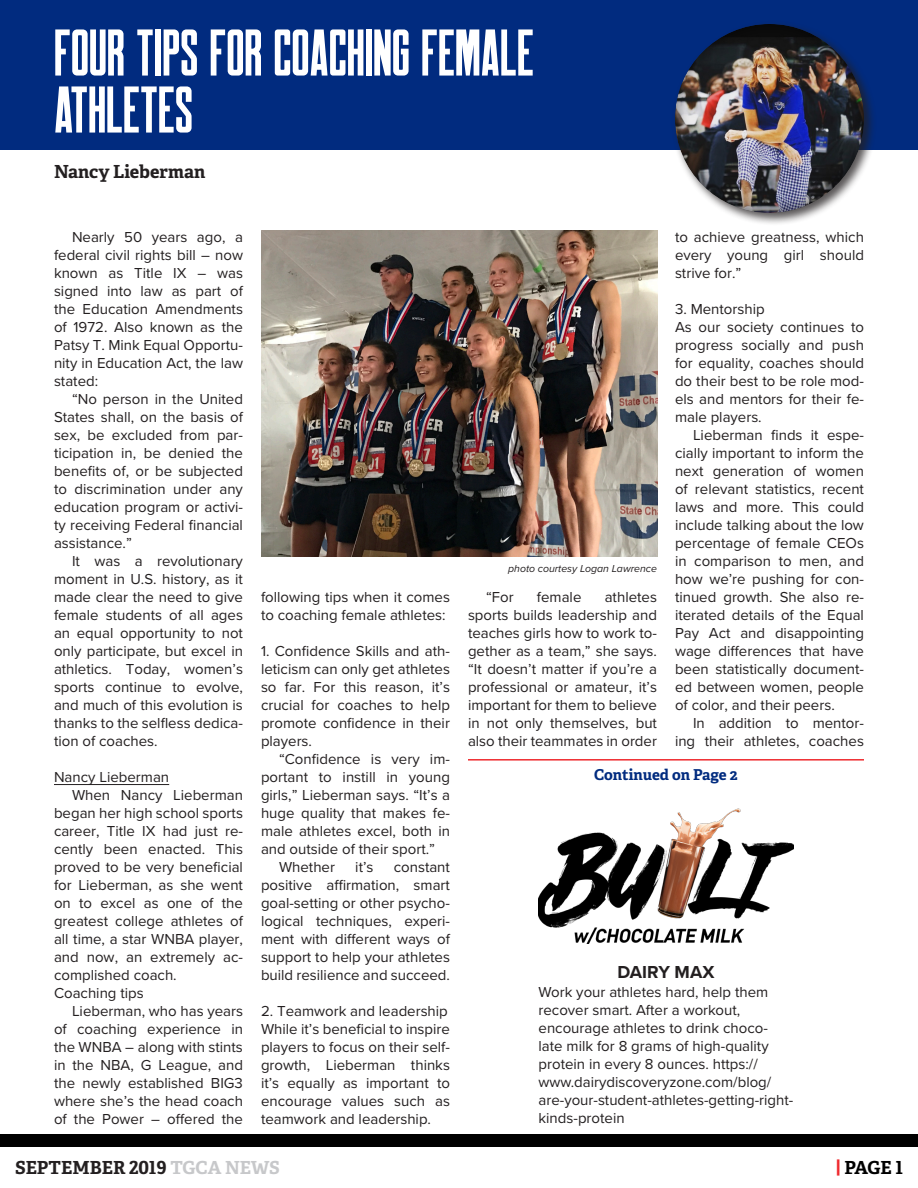
<style>
.page{position:relative;width:918px;height:1188px;background:#fff}
.page>*{position:absolute;margin:0;border:0;box-sizing:border-box;transform-origin:0 0}
.t1{font:66px "Robinson";color:#fff}
.t2{font:700 18px "Adelle PE";color:#231f20}
.t3{font:700 18px "Proxima Nova";color:#231f20}
.t4{font:700 18px "Adelle PE";color:#000}
.t5{font:15px/18px "Proxima Nova";color:#231f20;text-align:justify}
.t6{font:700 15px "Adelle PE";letter-spacing:-.005em;color:#012b7f}
.t7{font:italic 10.5px "Proxima Nova";color:#231f20}
.s1{color:#c7c8ca}
.s2{color:#ef2b2f}
</style>
<div class="page">
<div style="left:0;top:1134px;width:918px;height:13px;background:#000"></div>
<div style="left:0;top:0;width:918px;height:149px;background:#012b7f"></div>
<div style="left:671px;top:20px;width:205px;height:205px;background:#231f20;opacity:.75"></div>
<div style="left:675px;top:22px;width:192px;height:192px;background:#231f20;opacity:.75"></div>
<hr style="left:54px;top:784px;width:115px;height:1px;background:#231f20">
<hr style="left:468px;top:759px;width:396px;height:2px;background:#ef2b2f">
<img style="left:261px;top:230px;width:396px;height:326px">
<img style="left:539px;top:808px;width:254px;height:136px">
<p class="t1" style="left:54px;top:20px;width:481px">FOUR TIPS FOR COACHING FEMALE</p>
<p class="t1" style="left:54px;top:77px;width:140px">ATHLETES</p>
<p class="t2" style="left:54px;top:158px;width:153px">Nancy Lieberman</p>
<p class="t5" style="left:54px;top:228px;width:191px;text-indent:18px">Nearly 50 years ago, a federal civil rights bill – now known as Title IX – was signed into law as part of the Education Amendments of 1972. Also known as the Patsy T. Mink Equal Opportu&shy;nity in Education Act, the law stated:</p>
<p class="t5" style="left:54px;top:390px;width:191px;text-indent:18px">“No person in the United States shall, on the basis of sex, be excluded from par&shy;ticipation in, be denied the benefits of, or be subjected to discrimination under any education program or activi&shy;ty receiving Federal financial assistance.”</p>
<p class="t5" style="left:54px;top:552px;width:191px;text-indent:18px">It was a revolutionary moment in U.S. history, as it made clear the need to give female students of all ages an equal opportunity to not only participate, but excel in athletics. Today, women’s sports continue to evolve, and much of this evolution is thanks to the selfless dedica&shy;tion of coaches.</p>
<p class="t5" style="left:54px;top:768px;width:117px">Nancy Lieberman</p>
<p class="t5" style="left:54px;top:786px;width:191px;text-indent:18px">When Nancy Lieberman began her high school sports career, Title IX had just re&shy;cently been enacted. This proved to be very beneficial for Lieberman, as she went on to excel as one of the greatest college athletes of all time, a star WNBA player, and now, an extremely ac&shy;complished coach.</p>
<p class="t5" style="left:54px;top:984px;width:91px">Coaching tips</p>
<p class="t5" style="left:54px;top:1002px;width:191px;text-indent:18px">Lieberman, who has years of coaching experience in the WNBA – along with stints in the NBA, G League, and the newly established BIG3 where she’s the head coach of the Power – offered the</p>
<p class="t5" style="left:261px;top:587px;width:191px">following tips when it comes to coaching female athletes:</p>
<p class="t5" style="left:261px;top:641px;width:191px">1. Confidence Skills and ath&shy;leticism can only get athletes so far. For this reason, it’s crucial for coaches to help promote confidence in their players.</p>
<p class="t5" style="left:261px;top:749px;width:191px;text-indent:18px">“Confidence is very im&shy;portant to instill in young girls,” Lieberman says. “It’s a huge quality that makes fe&shy;male athletes excel, both in and outside of their sport.”</p>
<p class="t5" style="left:279px;top:857px;width:58px">Whether</p>
<p class="t5" style="left:355px;top:857px;width:20px">it’s</p>
<p class="t5" style="left:261px;top:857px;width:191px;text-indent:133px">constant positive affirmation, smart goal-setting or other psycho&shy;logical techniques, experi&shy;ment with different ways of support to help your athletes build resilience and succeed.</p>
<p class="t5" style="left:261px;top:1001px;width:188px">2. Teamwork and leadership</p>
<p class="t5" style="left:261px;top:1019px;width:191px">While it’s beneficial to inspire players to focus on their self&shy;growth, Lieberman thinks it’s equally as important to encourage values such as teamwork and leadership.</p>
<p class="t7" style="left:508px;top:561px;width:150px">photo courtesy Logan Lawrence</p>
<p class="t5" style="left:486px;top:587px;width:29px">“For</p>
<p class="t5" style="left:537px;top:587px;width:46px">female</p>
<p class="t5" style="left:468px;top:587px;width:191px;text-indent:137px">athletes sports builds leadership and teaches girls how to work to&shy;gether as a team,” she says. “It doesn’t matter if you’re a professional or amateur, it’s important for them to believe in not only themselves, but also their teammates in order</p>
<p class="t5" style="left:675px;top:228px;width:191px">to achieve greatness, which every young girl should strive for.”</p>
<p class="t5" style="left:675px;top:300px;width:91px">3. Mentorship</p>
<p class="t5" style="left:675px;top:318px;width:191px">As our society continues to progress socially and push for equality, coaches should do their best to be role mod&shy;els and mentors for their fe&shy;male players.</p>
<p class="t5" style="left:675px;top:426px;width:191px;text-indent:18px">Lieberman finds it espe&shy;cially important to inform the next generation of women of relevant statistics, recent laws and more. This could include talking about the low percentage of female CEOs in comparison to men, and how we’re pushing for con&shy;tinued growth. She also re&shy;iterated details of the Equal Pay Act and disappointing wage differences that have been statistically document&shy;ed between women, people of color, and their peers.</p>
<p class="t5" style="left:675px;top:714px;width:191px;text-align:right">In addition to mentor&shy;ing their athletes, coaches</p>
<p class="t6" style="left:594px;top:764px;width:145px">Continued on Page 2</p>
<p class="t3" style="left:618px;top:958px;width:98px">DAIRY MAX</p>
<p class="t5" style="left:539px;top:982px;width:256px;text-align:left">Work your athletes hard, help them recover smart. After a workout, encourage athletes to drink choco&shy;late milk for 8 grams of high-quality protein in every 8 ounces. https:// www.dairydiscoveryzone.com/blog/ are-your-student-athletes-getting-right&shy;kinds-protein</p>
<p class="t2" style="left:15px;top:1154px;width:266px">SEPTEMBER 2019 <span class="s1">TGCA NEWS</span></p>
<p class="t4" style="left:836px;top:1154px;width:69px"><span class="s2">|</span> PAGE 1</p>
</div>
